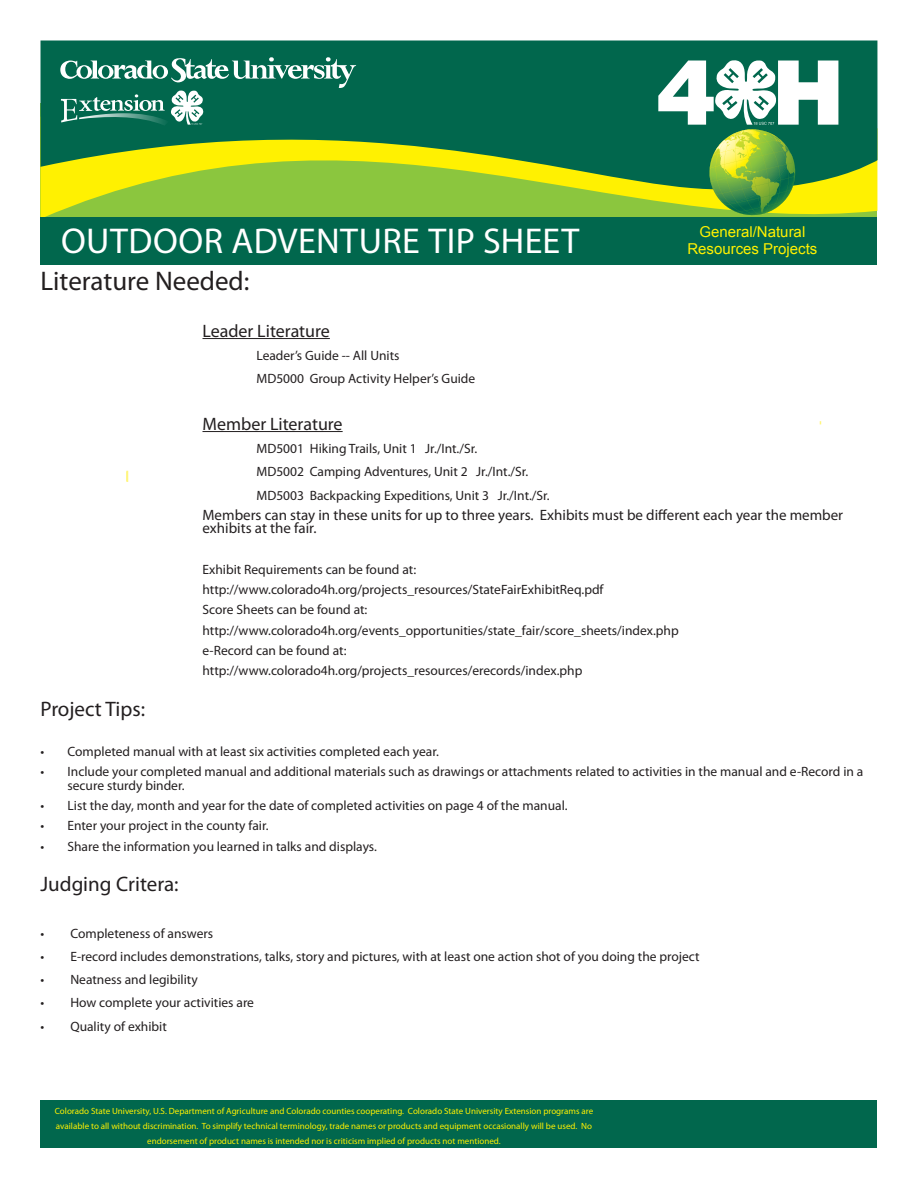
<style>
.page{position:relative;width:918px;height:1188px;background:#fff}
.page>*{position:absolute;margin:0;border:0;box-sizing:border-box;transform-origin:0 0}
.t1{font:36px "Myriad Pro";letter-spacing:.015em;color:#fff}
.body{font:27px "Myriad Pro";color:#231f20}
.body-2{font:21px "Myriad Pro";color:#231f20}
.body-3{font:18px "Myriad Pro";color:#231f20}
.body-4{font:15px/13.5px "Myriad Pro";color:#231f20}
.t2{font:15px "Arial";color:#fff101}
.body-5{font:13.5px/13.5px "Myriad Pro";color:#231f20}
.t3{font:9px/15px "Myriad Pro";color:#fff101;text-align:center}
</style>
<div class="page">
<svg style="left:40px;top:198px;width:837px;height:19px;background:#95c938"></svg>
<svg style="left:40px;top:40px;width:838px;height:158px;background:#458f3d"></svg>
<svg style="left:60px;top:56px;width:296px;height:70px;background:#2d816c"></svg>
<div style="left:40px;top:217px;width:838px;height:48px;background:#01674d"></div>
<svg style="left:658px;top:58px;width:180px;height:157px"></svg>
<div style="left:40px;top:1100px;width:838px;height:48px;background:#01674d"></div>
<svg style="left:126px;top:471px;width:2px;height:11px"></svg>
<hr style="left:202px;top:338px;width:128px;height:1px;background:#231f20">
<hr style="left:202px;top:431px;width:141px;height:1px;background:#231f20">
<p class="t1" style="left:61px;top:219px;width:520px">OUTDOOR ADVENTURE TIP SHEET</p>
<p class="t2" style="left:699px;top:222px;width:107px">General/Natural</p>
<p class="t2" style="left:687px;top:238px;width:132px">Resources Projects</p>
<p class="body" style="left:40px;top:265px;width:210px">Literature Needed:</p>
<p class="body-3" style="left:202px;top:320px;width:129px">Leader Literature</p>
<p class="body-5" style="left:256px;top:349px;width:145px">Leader’s Guide -- All Units</p>
<p class="body-5" style="left:256px;top:372px;width:220px">MD5000 Group Activity Helper’s Guide</p>
<p class="body-3" style="left:202px;top:413px;width:142px">Member Literature</p>
<p class="body-5" style="left:256px;top:442px;width:222px">MD5001 Hiking Trails, Unit 1 Jr./Int./Sr.</p>
<p class="body-5" style="left:256px;top:465px;width:273px">MD5002 Camping Adventures, Unit 2 Jr./Int./Sr.</p>
<p class="body-5" style="left:256px;top:488px;width:295px">MD5003 Backpacking Expeditions, Unit 3 Jr./Int./Sr.</p>
<p class="body-4" style="left:202px;top:508px;width:642px">Members can stay in these units for up to three years. Exhibits must be different each year the member exhibits at the fair.</p>
<p class="body-5" style="left:202px;top:562px;width:215px">Exhibit Requirements can be found at:</p>
<p class="body-5" style="left:202px;top:583px;width:403px">http://www.colorado4h.org/projects_resources/StateFairExhibitReq.pdf</p>
<p class="body-5" style="left:202px;top:603px;width:166px">Score Sheets can be found at:</p>
<p class="body-5" style="left:202px;top:623px;width:478px">http://www.colorado4h.org/events_opportunities/state_fair/score_sheets/index.php</p>
<p class="body-5" style="left:202px;top:643px;width:146px">e-Record can be found at:</p>
<p class="body-5" style="left:202px;top:664px;width:381px">http://www.colorado4h.org/projects_resources/erecords/index.php</p>
<p class="body-2" style="left:40px;top:696px;width:106px">Project Tips:</p>
<p class="body-5" style="left:40px;top:745px;width:400px">• Completed manual with at least six activities completed each year.</p>
<p class="body-5" style="left:68px;top:765px;width:797px;text-indent:-27px">• Include your completed manual and additional materials such as drawings or attachments related to activities in the manual and e-Record in a secure sturdy binder.</p>
<p class="body-5" style="left:40px;top:799px;width:529px">• List the day, month and year for the date of completed activities on page 4 of the manual.</p>
<p class="body-5" style="left:40px;top:819px;width:230px">• Enter your project in the county fair.</p>
<p class="body-5" style="left:40px;top:839px;width:338px">• Share the information you learned in talks and displays.</p>
<p class="body-2" style="left:40px;top:871px;width:140px">Judging Critera:</p>
<p class="body-5" style="left:40px;top:926px;width:174px">• Completeness of answers</p>
<p class="body-5" style="left:40px;top:949px;width:661px">• E-record includes demonstrations, talks, story and pictures, with at least one action shot of you doing the project</p>
<p class="body-5" style="left:40px;top:973px;width:159px">• Neatness and legibility</p>
<p class="body-5" style="left:40px;top:996px;width:215px">• How complete your activities are</p>
<p class="body-5" style="left:40px;top:1019px;width:128px">• Quality of exhibit</p>
<p class="t3" style="left:55px;top:1103px;width:540px">Colorado State University, U.S. Department of Agriculture and Colorado counties cooperating. Colorado State University Extension programs are available to all without discrimination. To simplify technical terminology, trade names or products and equipment occasionally will be used. No endorsement of product names is intended nor is criticism implied of products not mentioned.</p>
</div>
